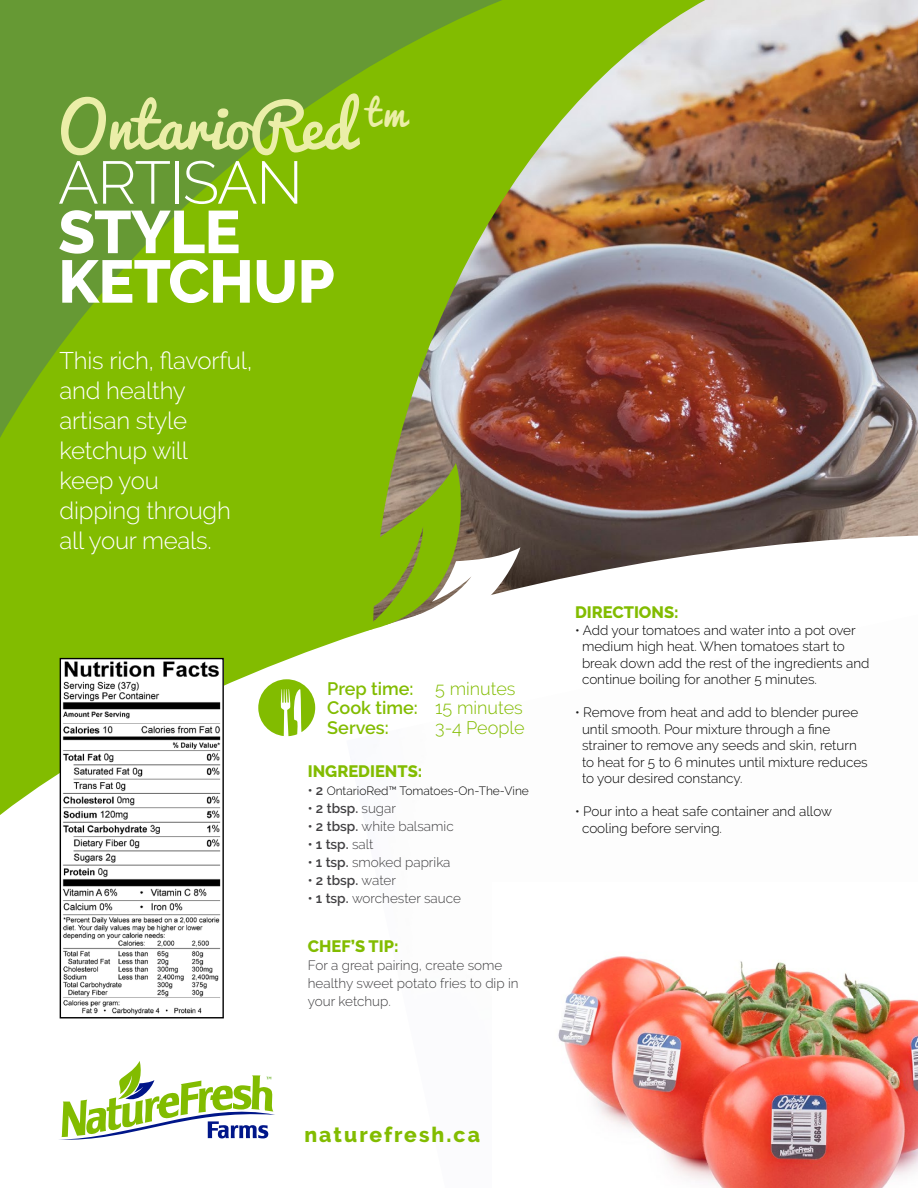
<style>
.page{position:relative;width:918px;height:1188px;background:#fff}
.page>*{position:absolute;margin:0;border:0;box-sizing:border-box;transform-origin:0 0}
.t1{font:60px "Pacifico";color:#ebeea8}
.t2{font:800 60px/49.5px "Raleway";letter-spacing:-.01em;color:#fff}
.t3{font:300 60px "Raleway";letter-spacing:-.02em;color:#fff}
.t4{font:300 24px/30px "Raleway";letter-spacing:-.01em;color:#fff}
.t5{font:800 21px "Raleway";letter-spacing:.1em;color:#82bc00}
.t6{font:600 18px/19.5px "Raleway";color:#82bc00}
.t7{font:300 18px "Raleway";color:#82bc00}
.t8{font:800 16.5px "Raleway";color:#82bc00}
.t9{font:300 13.5px/16.5px "Raleway";color:#000}
.t10{font:300 13.5px/18px "Raleway";color:#414042}
.t11{font:600 13.5px "Raleway";color:#414042}
.t12{font:300 12px "Raleway";color:#000}
.s1{font-weight:300}
.s2{font-weight:600;font-size:13.5px;color:#414042}
.s3{font-weight:600}
.s4{color:#1a1a1a}
</style>
<div class="page">
<img style="left:0;top:0;width:918px;height:481px">
<svg style="left:0;top:481px;width:918px;height:538px"></svg>
<img style="left:346px;top:614px;width:572px;height:405px">
<img style="left:492px;top:882px;width:426px;height:306px">
<img style="left:62px;top:660px;width:160px;height:356px">
<div style="left:60px;top:658px;width:164px;height:360px;border:1px solid #000"></div>
<svg style="left:258px;top:679px;width:57px;height:57px"></svg>
<svg style="left:359px;top:463px;width:161px;height:184px"></svg>
<svg style="left:59px;top:1061px;width:216px;height:79px"></svg>
<h1 class="t1" style="left:58px;top:94px;width:349px">OntarioRed <sup>tm</sup></h1>
<h1 class="t3" style="left:58px;top:148px;width:246px">ARTISAN</h1>
<h1 class="t2" style="left:58px;top:208px;width:278px">STYLE<br>KETCHUP</h1>
<h2 class="t4" style="left:60px;top:345px;width:194px">This rich, flavorful, and healthy artisan style ketchup will<br>keep you<br>dipping through all your meals.</h2>
<h3 class="t6" style="left:327px;top:679px;width:197px">Prep time: <span class="s1">5 minutes<br></span>Cook time: <span class="s1">15 minutes<br></span>Serves:</h3>
<h3 class="t7" style="left:435px;top:717px;width:91px">3-4 People</h3>
<p class="t8" style="left:308px;top:761px;width:116px">INGREDIENTS:</p>
<p class="t12" style="left:308px;top:783px;width:223px"><span class="s2">• 2</span> OntarioRed™ Tomatoes-On-The-Vine</p>
<p class="t11" style="left:308px;top:800px;width:90px">• 2 tbsp. <span class="s1">sugar</span></p>
<p class="t10" style="left:308px;top:817px;width:147px"><span class="s3">• 2 tbsp.</span> white balsamic</p>
<p class="t11" style="left:308px;top:836px;width:67px">• 1 tsp. <span class="s1">salt</span></p>
<p class="t10" style="left:308px;top:853px;width:144px"><span class="s3">• 1 tsp.</span> smoked paprika</p>
<p class="t11" style="left:308px;top:872px;width:90px">• 2 tbsp. <span class="s1">water</span></p>
<p class="t10" style="left:308px;top:889px;width:155px"><span class="s3">• 1 tsp.</span> worchester sauce</p>
<p class="t8" style="left:308px;top:937px;width:92px">CHEF’S TIP:</p>
<p class="t10" style="left:308px;top:956px;width:212px">For a great pairing, create some healthy sweet potato fries to dip in your ketchup.</p>
<h3 class="t5" style="left:304px;top:1123px;width:177px">naturefresh.ca</h3>
<p class="t8" style="left:575px;top:603px;width:105px">DIRECTIONS:</p>
<p class="t9" style="left:582px;top:622px;width:289px;text-indent:-7px"><span class="s4">•</span> Add your tomatoes and water into a pot over medium high heat. When tomatoes start to break down add the rest of the ingredients and continue boiling for another 5 minutes.</p>
<p class="t9" style="left:582px;top:704px;width:287px;text-indent:-7px"><span class="s4">•</span> Remove from heat and add to blender puree until smooth. Pour mixture through a fine strainer to remove any seeds and skin, return to heat for 5 to 6 minutes until mixture reduces to your desired constancy.</p>
<p class="t9" style="left:582px;top:803px;width:251px;text-indent:-7px"><span class="s4">•</span> Pour into a heat safe container and allow cooling before serving.</p>
</div>
